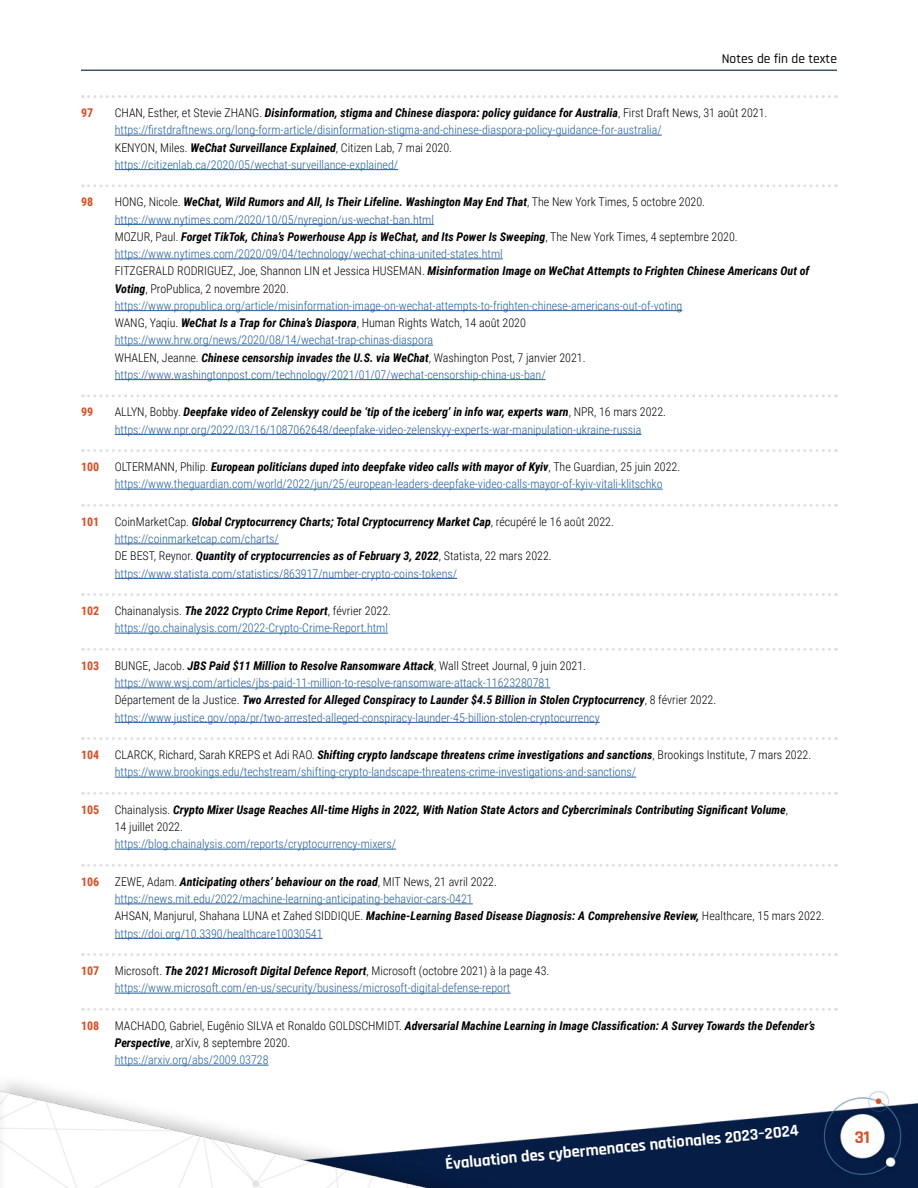
<style>
.page{position:relative;width:918px;height:1188px;background:#fff}
.page>*{position:absolute;margin:0;border:0;box-sizing:border-box;transform-origin:0 0}
.t1{font:700 18px "Rajdhani";color:#de4b20}
.t2{font:700 16.5px "Rajdhani";color:#fff}
.t3{font:500 13.5px "Rajdhani";color:#000}
.Endnotes{font:300 12px/17.2px "Roboto Condensed";color:#215e9e}
.Endnotes-2{font:italic 700 12px/17.2px "Roboto Condensed";color:#000}
.Endnotes-3{font:700 12px "Roboto Condensed";color:#de4b20}
.s1{color:#000}
.s2{font-weight:700;font-style:italic;color:#000}
.s3{font-weight:300;font-style:normal}
.s4{font-weight:300;font-style:normal;color:#215e9e}
</style>
<div class="page">
<svg style="left:89px;top:95px;width:748px;height:3px"></svg>
<hr style="left:115px;top:135px;width:547px;height:1px;background:#215e9e">
<hr style="left:115px;top:169px;width:283px;height:1px;background:#215e9e">
<svg style="left:89px;top:184px;width:748px;height:3px"></svg>
<hr style="left:115px;top:224px;width:319px;height:1px;background:#215e9e">
<hr style="left:115px;top:259px;width:388px;height:1px;background:#215e9e">
<hr style="left:115px;top:310px;width:567px;height:1px;background:#215e9e">
<hr style="left:115px;top:345px;width:318px;height:1px;background:#215e9e">
<hr style="left:115px;top:379px;width:431px;height:1px;background:#215e9e">
<svg style="left:89px;top:394px;width:748px;height:3px"></svg>
<hr style="left:115px;top:434px;width:526px;height:1px;background:#215e9e">
<svg style="left:89px;top:449px;width:748px;height:3px"></svg>
<hr style="left:115px;top:489px;width:548px;height:1px;background:#215e9e">
<svg style="left:89px;top:504px;width:748px;height:3px"></svg>
<hr style="left:115px;top:544px;width:164px;height:1px;background:#215e9e">
<hr style="left:115px;top:578px;width:342px;height:1px;background:#215e9e">
<svg style="left:89px;top:593px;width:748px;height:3px"></svg>
<hr style="left:115px;top:633px;width:273px;height:1px;background:#215e9e">
<svg style="left:89px;top:648px;width:748px;height:3px"></svg>
<hr style="left:115px;top:688px;width:435px;height:1px;background:#215e9e">
<hr style="left:115px;top:722px;width:485px;height:1px;background:#215e9e">
<svg style="left:89px;top:737px;width:748px;height:3px"></svg>
<hr style="left:115px;top:777px;width:521px;height:1px;background:#215e9e">
<svg style="left:89px;top:792px;width:748px;height:3px"></svg>
<hr style="left:115px;top:849px;width:281px;height:1px;background:#215e9e">
<svg style="left:89px;top:864px;width:748px;height:3px"></svg>
<hr style="left:115px;top:904px;width:358px;height:1px;background:#215e9e">
<hr style="left:115px;top:938px;width:208px;height:1px;background:#215e9e">
<svg style="left:89px;top:953px;width:748px;height:3px"></svg>
<hr style="left:115px;top:993px;width:395px;height:1px;background:#215e9e">
<svg style="left:89px;top:1008px;width:748px;height:3px"></svg>
<hr style="left:115px;top:1065px;width:154px;height:1px;background:#215e9e">
<img style="left:562px;top:1091px;width:356px;height:97px">
<div style="left:0;top:1072px;width:562px;height:116px;background:#000;opacity:.2"></div>
<img style="left:9px;top:1086px;width:537px;height:102px">
<div style="left:0;top:1073px;width:9px;height:115px;background:#000;opacity:.2"></div>
<hr style="left:81px;top:70px;width:756px;height:1px;background:#001e45">
<p class="t3" style="left:722px;top:51px;width:117px">Notes de fin de texte</p>
<p class="Endnotes-3" style="left:81px;top:104px;width:14px">97</p>
<p class="Endnotes" style="left:115px;top:104px;width:654px"><span class="s1">CHAN, Esther, et Stevie ZHANG.</span> <span class="s2">Disinformation, stigma and Chinese diaspora: policy guidance for Australia</span><span class="s1">, First Draft News, 31 août 2021. </span>https://firstdraftnews.org/long-form-article/disinformation-stigma-and-chinese-diaspora-policy-guidance-for-australia/<br><span class="s1">KENYON, Miles.</span> <span class="s2">WeChat Surveillance Explained</span><span class="s1">, Citizen Lab, 7 mai 2020.<br></span>https://citizenlab.ca/2020/05/wechat-surveillance-explained/</p>
<p class="Endnotes-3" style="left:81px;top:194px;width:14px">98</p>
<p class="Endnotes" style="left:115px;top:193px;width:696px"><span class="s1">HONG, Nicole.</span> <span class="s2">WeChat, Wild Rumors and All, Is Their Lifeline. Washington May End That</span><span class="s1">, The New York Times, 5 octobre 2020. </span>https://www.nytimes.com/2020/10/05/nyregion/us-wechat-ban.html<br><span class="s1">MOZUR, Paul.</span> <span class="s2">Forget TikTok, China’s Powerhouse App is WeChat, and Its Power Is Sweeping</span><span class="s1">, The New York Times, 4 septembre 2020. </span>https://www.nytimes.com/2020/09/04/technology/wechat-china-united-states.html<br><span class="s1">FITZGERALD RODRIGUEZ, Joe, Shannon LIN et Jessica HUSEMAN.</span> <span class="s2">Misinformation Image on WeChat Attempts to Frighten Chinese Americans Out of Voting</span><span class="s1">, ProPublica, 2 novembre 2020. </span>https://www.propublica.org/article/misinformation-image-on-wechat-attempts-to-frighten-chinese-americans-out-of-voting<br><span class="s1">WANG, Yaqiu.</span> <span class="s2">WeChat Is a Trap for China’s Diaspora</span><span class="s1">, Human Rights Watch, 14 août 2020 </span>https://www.hrw.org/news/2020/08/14/wechat-trap-chinas-diaspora<br><span class="s1">WHALEN, Jeanne.</span> <span class="s2">Chinese censorship invades the U.S. via WeChat</span><span class="s1">, Washington Post, 7 janvier 2021. </span>https://www.washingtonpost.com/technology/2021/01/07/wechat-censorship-china-us-ban/</p>
<p class="Endnotes-3" style="left:81px;top:404px;width:14px">99</p>
<p class="Endnotes" style="left:115px;top:403px;width:553px"><span class="s1">ALLYN, Bobby.</span> <span class="s2">Deepfake video of Zelenskyy could be ‘tip of the iceberg’ in info war, experts warn</span><span class="s1">, NPR, 16 mars 2022. </span>https://www.npr.org/2022/03/16/1087062648/deepfake-video-zelenskyy-experts-war-manipulation-ukraine-russia</p>
<p class="Endnotes-3" style="left:81px;top:458px;width:20px">100</p>
<p class="Endnotes" style="left:115px;top:458px;width:567px"><span class="s1">OLTERMANN, Philip.</span> <span class="s2">European politicians duped into deepfake video calls with mayor of Kyiv</span><span class="s1">, The Guardian, 25 juin 2022. </span>https://www.theguardian.com/world/2022/jun/25/european-leaders-deepfake-video-calls-mayor-of-kyiv-vitali-klitschko</p>
<p class="Endnotes-3" style="left:81px;top:513px;width:20px">101</p>
<p class="Endnotes" style="left:115px;top:512px;width:501px"><span class="s1">CoinMarketCap.</span> <span class="s2">Global Cryptocurrency Charts; Total Cryptocurrency Market Cap</span><span class="s1">, récupéré le 16 août 2022. </span>https://coinmarketcap.com/charts/<br><span class="s1">DE BEST, Reynor.</span> <span class="s2">Quantity of cryptocurrencies as of February 3, 2022</span><span class="s1">, Statista, 22 mars 2022. </span>https://www.statista.com/statistics/863917/number-crypto-coins-tokens/</p>
<p class="Endnotes-3" style="left:81px;top:602px;width:20px">102</p>
<p class="Endnotes" style="left:115px;top:602px;width:278px"><span class="s1">Chainanalysis.</span> <span class="s2">The 2022 Crypto Crime Report</span><span class="s1">, février 2022. </span>https://go.chainalysis.com/2022-Crypto-Crime-Report.html</p>
<p class="Endnotes-3" style="left:81px;top:657px;width:20px">103</p>
<p class="Endnotes" style="left:115px;top:656px;width:603px"><span class="s1">BUNGE, Jacob.</span> <span class="s2">JBS Paid $11 Million to Resolve Ransomware Attack</span><span class="s1">, Wall Street Journal, 9 juin 2021. </span>https://www.wsj.com/articles/jbs-paid-11-million-to-resolve-ransomware-attack-11623280781<br><span class="s1">Département de la Justice.</span> <span class="s2">Two Arrested for Alleged Conspiracy to Launder $4.5 Billion in Stolen Cryptocurrency</span><span class="s1">, 8 février 2022. </span>https://www.justice.gov/opa/pr/two-arrested-alleged-conspiracy-launder-45-billion-stolen-cryptocurrency</p>
<p class="Endnotes-3" style="left:81px;top:746px;width:20px">104</p>
<p class="Endnotes" style="left:115px;top:746px;width:698px"><span class="s1">CLARCK, Richard, Sarah KREPS et Adi RAO.</span> <span class="s2">Shifting crypto landscape threatens crime investigations and sanctions</span><span class="s1">, Brookings Institute, 7 mars 2022. </span>https://www.brookings.edu/techstream/shifting-crypto-landscape-threatens-crime-investigations-and-sanctions/</p>
<p class="Endnotes-3" style="left:81px;top:801px;width:20px">105</p>
<p class="Endnotes-2" style="left:115px;top:800px;width:675px"><span class="s3">Chainalysis.</span> Crypto Mixer Usage Reaches All-time Highs in 2022, With Nation State Actors and Cybercriminals Contributing Significant Volume<span class="s3">,<br>14 juillet 2022.<br></span><span class="s4">https://blog.chainalysis.com/reports/cryptocurrency-mixers/</span></p>
<p class="Endnotes-3" style="left:81px;top:873px;width:20px">106</p>
<p class="Endnotes" style="left:115px;top:872px;width:711px"><span class="s1">ZEWE, Adam.</span> <span class="s2">Anticipating others’ behaviour on the road</span><span class="s1">, MIT News, 21 avril 2022. </span>https://news.mit.edu/2022/machine-learning-anticipating-behavior-cars-0421<br><span class="s1">AHSAN, Manjurul, Shahana LUNA et Zahed SIDDIQUE.</span> <span class="s2">Machine-Learning Based Disease Diagnosis: A Comprehensive Review,</span> <span class="s1">Healthcare, 15 mars 2022. </span>https://doi.org/10.3390/healthcare10030541</p>
<p class="Endnotes-3" style="left:81px;top:962px;width:20px">107</p>
<p class="Endnotes" style="left:115px;top:962px;width:436px"><span class="s1">Microsoft.</span> <span class="s2">The 2021 Microsoft Digital Defence Report</span><span class="s1">, Microsoft (octobre 2021) à la page 43. </span>https://www.microsoft.com/en-us/security/business/microsoft-digital-defense-report</p>
<p class="Endnotes-3" style="left:81px;top:1017px;width:20px">108</p>
<p class="Endnotes-2" style="left:115px;top:1016px;width:702px"><span class="s3">MACHADO, Gabriel, Eugênio SILVA et Ronaldo GOLDSCHMIDT.</span> Adversarial Machine Learning in Image Classification: A Survey Towards the Defender’s<br>Perspective<span class="s3">, arXiv, 8 septembre 2020.<br></span><span class="s4">https://arxiv.org/abs/2009.03728</span></p>
<h2 class="t2" style="left:444px;top:1153px;width:356px;rotate:-5deg">Évaluation des cybermenaces nationales 2023–2024</h2>
<h1 class="t1" style="left:855px;top:1126px;width:17px">31</h1>
</div>
